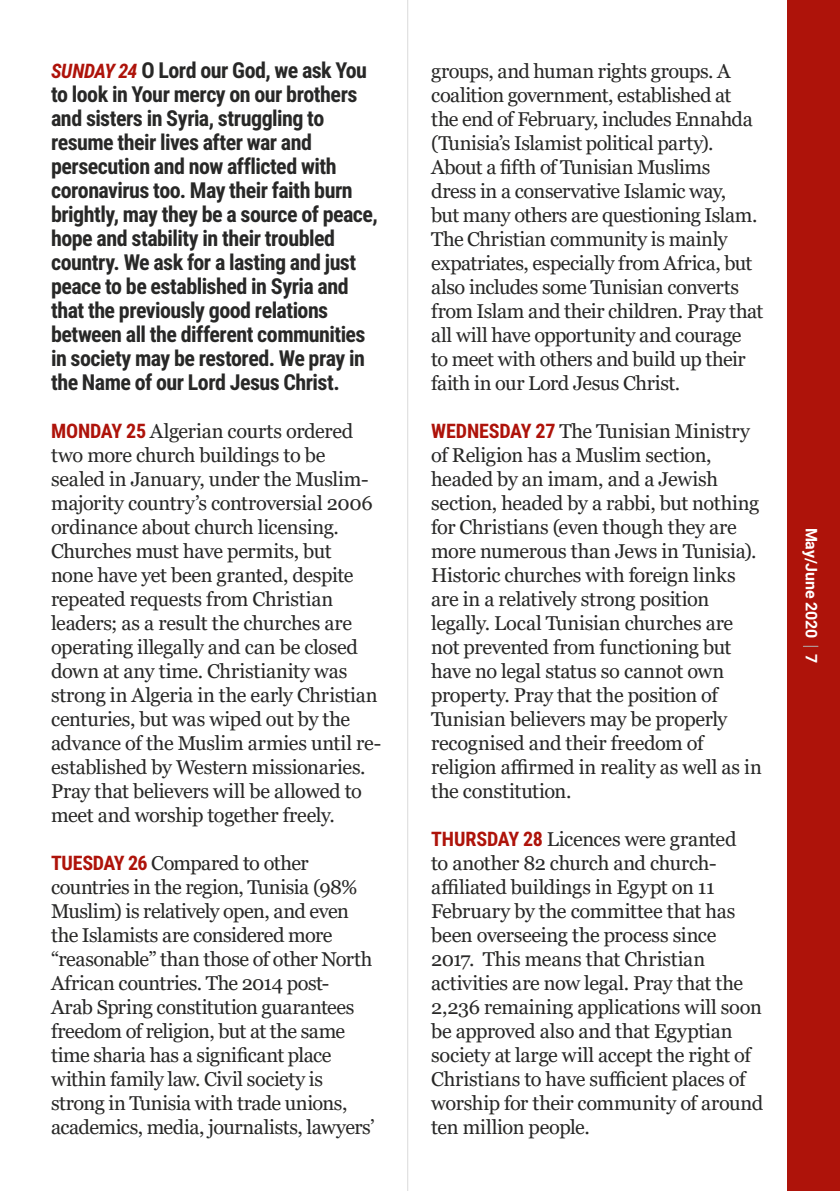
<style>
.page{position:relative;width:840px;height:1191px;background:#fff}
.page>*{position:absolute;margin:0;border:0;box-sizing:border-box;transform-origin:0 0}
.t1{font:700 22px/24px "Roboto Condensed";letter-spacing:-.025em;color:#282827}
.t2{font:20px/24px "Georgia";letter-spacing:-.02em;color:#282827}
.t3{font:700 16px "Roboto";letter-spacing:-.01em;color:#fff}
.s1{font-style:italic;font-size:20px;color:#ae130a}
.s2{font-family:"Roboto Condensed";font-weight:700;color:#ae130a}
</style>
<div class="page">
<div style="left:787px;top:0;width:52px;height:1191px;background:#ae130a"></div>
<svg style="left:803px;top:646px;width:14px;height:1px"></svg>
<hr style="left:407px;top:0;width:1px;height:1191px;background:#dadada">
<p class="t1" style="left:51px;top:57px;width:328px"><span class="s1">SUNDAY 24</span> O Lord our God, we ask You to look in Your mercy on our brothers and sisters in Syria, struggling to resume their lives after war and persecution and now afflicted with coronavirus too. May their faith burn brightly, may they be a source of peace, hope and stability in their troubled country. We ask for a lasting and just peace to be established in Syria and that the previously good relations between all the different communities in society may be restored. We pray in the Name of our Lord Jesus Christ.</p>
<p class="t2" style="left:51px;top:419px;width:331px"><span class="s2">MONDAY 25</span> Algerian courts ordered two more church buildings to be sealed in January, under the Muslim&shy;majority country’s controversial 2006 ordinance about church licensing.<br>Churches must have permits, but<br>none have yet been granted, despite repeated requests from Christian leaders; as a result the churches are operating illegally and can be closed down at any time. Christianity was strong in Algeria in the early Christian centuries, but was wiped out by the advance of the Muslim armies until re&shy;established by Western missionaries.<br>Pray that believers will be allowed to meet and worship together freely.</p>
<p class="t2" style="left:51px;top:851px;width:325px"><span class="s2">TUESDAY 26</span> Compared to other countries in the region, Tunisia (98% Muslim) is relatively open, and even the Islamists are considered more “reasonable” than those of other North African countries. The 2014 post-Arab Spring constitution guarantees freedom of religion, but at the same time sharia has a significant place within family law. Civil society is strong in Tunisia with trade unions, academics, media, journalists, lawyers’</p>
<p class="t2" style="left:431px;top:59px;width:333px">groups, and human rights groups. A coalition government, established at the end of February, includes Ennahda (Tunisia’s Islamist political party).<br>About a fifth of Tunisian Muslims<br>dress in a conservative Islamic way,<br>but many others are questioning Islam.<br>The Christian community is mainly expatriates, especially from Africa, but also includes some Tunisian converts from Islam and their children. Pray that all will have opportunity and courage to meet with others and build up their faith in our Lord Jesus Christ.</p>
<p class="t2" style="left:431px;top:419px;width:332px"><span class="s2">WEDNESDAY 27</span> The Tunisian Ministry of Religion has a Muslim section, headed by an imam, and a Jewish section, headed by a rabbi, but nothing for Christians (even though they are more numerous than Jews in Tunisia).<br>Historic churches with foreign links are in a relatively strong position legally. Local Tunisian churches are not prevented from functioning but have no legal status so cannot own property. Pray that the position of Tunisian believers may be properly recognised and their freedom of religion affirmed in reality as well as in the constitution.</p>
<p class="t2" style="left:431px;top:827px;width:333px"><span class="s2">THURSDAY 28</span> Licences were granted<br>to another 82 church and church&shy;affiliated buildings in Egypt on 11<br>February by the committee that has been overseeing the process since 2017. This means that Christian activities are now legal. Pray that the 2,236 remaining applications will soon be approved also and that Egyptian society at large will accept the right of Christians to have sufficient places of worship for their community of around ten million people.</p>
<p class="t3" style="left:822px;top:527px;width:137px;rotate:90deg">May/June 2020 7</p>
</div>
